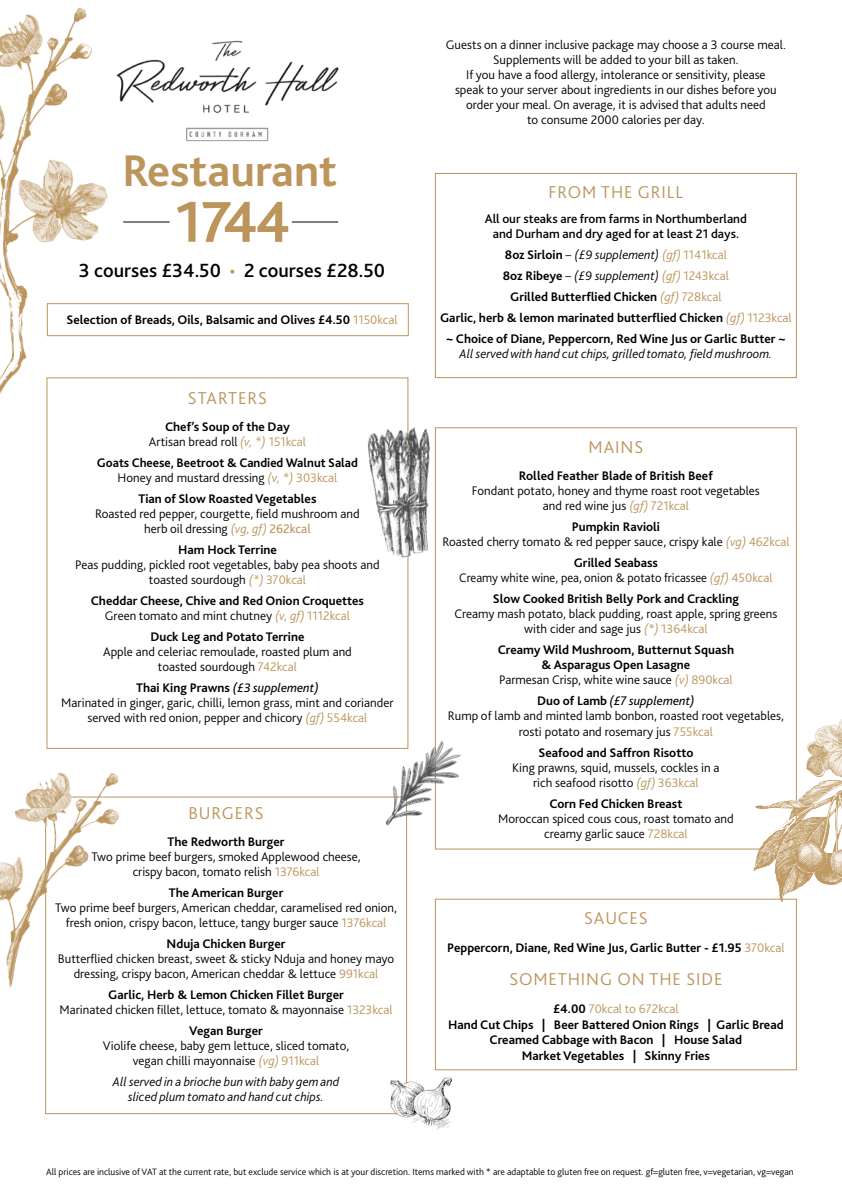
<style>
.page{position:relative;width:842px;height:1191px;background:#fff}
.page>*{position:absolute;margin:0;border:0;box-sizing:border-box;transform-origin:0 0}
.t1{font:700 60.1px "Bliss";color:#bc955c}
.t2{font:700 46.4px "Bliss";color:#bc955c}
.t3{font:500 20px "Bliss 2";color:#000}
.t4{font:300 18px "Bliss 2";letter-spacing:.05em;color:#bc955c}
.t5{font:300 13px/15px "Bliss 2";color:#000;text-align:center}
.t6{font:700 13px/15px "Bliss 2";color:#000;text-align:center}
.t7{font:italic 300 13px/15px "Bliss 2";color:#000;text-align:center}
.t8{font:500 13px/15px "Bliss 2";color:#000;text-align:center}
.t9{font:300 9.6px "Bliss 2";color:#000}
.s1{font-size:17px;color:#bc955c}
.s2{font-weight:300;color:#bc955c}
.s3{font-weight:300}
.s4{font-weight:300;font-style:italic;color:#bc955c}
.s5{font-style:italic;color:#bc955c}
.s6{font-weight:400;color:#bc955c}
.s7{color:#bc955c}
.s8{font-weight:700}
.s9{font-weight:400;font-style:italic}
.s10{font-weight:300;font-style:italic}
</style>
<div class="page">
<hr style="left:123px;top:222px;width:47px;height:1px;background:#000">
<hr style="left:292px;top:222px;width:46px;height:1px;background:#000">
<img style="left:130px;top:40px;width:209px;height:102px">
<div style="left:435px;top:173px;width:362px;height:205px;border:1px solid #bc955c"></div>
<div style="left:435px;top:899px;width:362px;height:171px;border:1px solid #bc955c"></div>
<img style="left:381px;top:733px;width:80px;height:99px">
<div style="left:47px;top:303px;width:361px;height:33px;border:1px solid #bc955c"></div>
<img style="left:0;top:7px;width:130px;height:400px">
<img style="left:0;top:717px;width:155px;height:290px">
<img style="left:744px;top:708px;width:98px;height:198px">
<img style="left:388px;top:1068px;width:66px;height:61px">
<img style="left:367px;top:420px;width:82px;height:143px">
<h2 class="t2" style="left:123px;top:146px;width:215px">Restaurant</h2>
<h1 class="t1" style="left:171px;top:191px;width:119px">1744</h1>
<h3 class="t3" style="left:79px;top:258px;width:308px">3 courses £34.50 <span class="s1">•</span> 2 courses £28.50</h3>
<p class="t6" style="left:67px;top:312px;width:333px">Selection of Breads, Oils, Balsamic and Olives £4.50 <span class="s2">1150kcal</span></p>
<h3 class="t4" style="left:188px;top:386px;width:80px">STARTERS</h3>
<p class="t6" style="left:149px;top:418px;width:158px">Chef’s Soup of the Day<br><span class="s3">Artisan bread roll</span> <span class="s4">(v, *)</span> <span class="s2">151kcal</span></p>
<p class="t6" style="left:97px;top:454px;width:263px">Goats Cheese, Beetroot &amp; Candied Walnut Salad<br><span class="s3">Honey and mustard dressing</span> <span class="s4">(v, *)</span> <span class="s2">303kcal</span></p>
<p class="t6" style="left:138px;top:490px;width:180px">Tian of Slow Roasted Vegetables</p>
<p class="t5" style="left:95px;top:505px;width:266px">Roasted red pepper, courgette, field mushroom and herb oil dressing <span class="s5">(vg, gf)</span> <span class="s6">262kcal</span></p>
<p class="t6" style="left:178px;top:541px;width:100px">Ham Hock Terrine</p>
<p class="t5" style="left:75px;top:556px;width:306px">Peas pudding, pickled root vegetables, baby pea shoots and toasted sourdough <span class="s5">(*)</span> <span class="s7">370kcal</span></p>
<p class="t6" style="left:91px;top:592px;width:275px">Cheddar Cheese, Chive and Red Onion Croquettes<br><span class="s3">Green tomato and mint chutney</span> <span class="s4">(v, gf)</span> <span class="s2">1112kcal</span></p>
<p class="t6" style="left:150px;top:628px;width:155px">Duck Leg and Potato Terrine</p>
<p class="t5" style="left:103px;top:643px;width:250px">Apple and celeriac remoulade, roasted plum and toasted sourdough <span class="s7">742kcal</span></p>
<p class="t5" style="left:61px;top:679px;width:334px"><span class="s8">Thai King Prawns</span> <span class="s9">(£3 supplement)<br></span>Marinated in ginger, garic, chilli, lemon grass, mint and coriander served with red onion, pepper and chicory <span class="s5">(gf)</span> <span class="s7">554kcal</span></p>
<h3 class="t4" style="left:188px;top:801px;width:77px">BURGERS</h3>
<p class="t6" style="left:168px;top:833px;width:119px">The Redworth Burger</p>
<p class="t5" style="left:91px;top:848px;width:271px">Two prime beef burgers, smoked Applewood cheese, crispy bacon, tomato relish <span class="s7">1376kcal</span></p>
<p class="t6" style="left:169px;top:884px;width:116px">The American Burger</p>
<p class="t5" style="left:55px;top:899px;width:343px">Two prime beef burgers, American cheddar, caramelised red onion, fresh onion, crispy bacon, lettuce, tangy burger sauce <span class="s7">1376kcal</span></p>
<p class="t6" style="left:167px;top:935px;width:121px">Nduja Chicken Burger</p>
<p class="t5" style="left:58px;top:950px;width:338px">Butterflied chicken breast, sweet &amp; sticky Nduja and honey mayo dressing, crispy bacon, American cheddar &amp; lettuce <span class="s7">991kcal</span></p>
<p class="t5" style="left:60px;top:986px;width:335px"><span class="s8">Garlic, Herb &amp; Lemon Chicken Fillet Burger<br></span>Marinated chicken fillet, lettuce, tomato &amp; mayonnaise <span class="s7">1323kcal</span></p>
<p class="t6" style="left:189px;top:1022px;width:75px">Vegan Burger</p>
<p class="t5" style="left:103px;top:1037px;width:248px">Violife cheese, baby gem lettuce, sliced tomato, vegan chilli mayonnaise <span class="s5">(vg)</span> <span class="s7">911kcal</span></p>
<p class="t7" style="left:113px;top:1073px;width:228px">All served in a brioche bun with baby gem and sliced plum tomato and hand cut chips.</p>
<p class="t5" style="left:446px;top:36px;width:341px">Guests on a dinner inclusive package may choose a 3 course meal.<br>Supplements will be added to your bill as taken.<br>If you have a food allergy, intolerance or sensitivity, please<br>speak to your server about ingredients in our dishes before you order your meal. On average, it is advised that adults need<br>to consume 2000 calories per day.</p>
<h3 class="t4" style="left:548px;top:181px;width:136px">FROM THE GRILL</h3>
<p class="t8" style="left:485px;top:211px;width:264px">All our steaks are from farms in Northumberland and Durham and dry aged for at least 21 days.</p>
<p class="t6" style="left:440px;top:244px;width:353px;line-height:21px">8oz Sirloin <span class="s3">–</span> <span class="s10">(£9 supplement)</span> <span class="s4">(gf)</span> <span class="s2">1141kcal<br></span>8oz Ribeye <span class="s3">–</span> <span class="s10">(£9 supplement)</span> <span class="s4">(gf)</span> <span class="s2">1243kcal<br></span>Grilled Butterflied Chicken <span class="s4">(gf)</span> <span class="s2">728kcal<br></span>Garlic, herb &amp; lemon marinated butterflied Chicken <span class="s4">(gf)</span> <span class="s2">1123kcal </span>~ Choice of Diane, Peppercorn, Red Wine Jus or Garlic Butter ~</p>
<p class="t7" style="left:460px;top:346px;width:314px">All served with hand cut chips, grilled tomato, field mushroom.</p>
<h3 class="t4" style="left:589px;top:436px;width:56px">MAINS</h3>
<p class="t6" style="left:519px;top:468px;width:195px">Rolled Feather Blade of British Beef</p>
<p class="t5" style="left:472px;top:483px;width:289px">Fondant potato, honey and thyme roast root vegetables and red wine jus <span class="s5">(gf)</span> <span class="s7">721kcal</span></p>
<p class="t5" style="left:442px;top:519px;width:349px"><span class="s8">Pumpkin Ravioli<br></span>Roasted cherry tomato &amp; red pepper sauce, crispy kale <span class="s5">(vg)</span> <span class="s7">462kcal</span></p>
<p class="t5" style="left:459px;top:555px;width:315px"><span class="s8">Grilled Seabass<br></span>Creamy white wine, pea, onion &amp; potato fricassee <span class="s5">(gf)</span> <span class="s7">450kcal</span></p>
<p class="t6" style="left:493px;top:591px;width:248px">Slow Cooked British Belly Pork and Crackling</p>
<p class="t5" style="left:454px;top:606px;width:325px">Creamy mash potato, black pudding, roast apple, spring greens with cider and sage jus <span class="s5">(*)</span> <span class="s7">1364kcal</span></p>
<p class="t6" style="left:498px;top:642px;width:238px">Creamy Wild Mushroom, Butternut Squash &amp; Asparagus Open Lasagne<br><span class="s3">Parmesan Crisp, white wine sauce</span> <span class="s4">(v)</span> <span class="s2">890kcal</span></p>
<p class="t5" style="left:448px;top:693px;width:338px"><span class="s8">Duo of Lamb</span> <span class="s9">(£7 supplement)<br></span>Rump of lamb and minted lamb bonbon, roasted root vegetables, rosti potato and rosemary jus <span class="s7">755kcal</span></p>
<p class="t6" style="left:538px;top:744px;width:156px">Seafood and Saffron Risotto</p>
<p class="t5" style="left:512px;top:759px;width:209px">King prawns, squid, mussels, cockles in a rich seafood risotto <span class="s5">(gf)</span> <span class="s7">363kcal</span></p>
<p class="t6" style="left:549px;top:795px;width:135px">Corn Fed Chicken Breast</p>
<p class="t5" style="left:498px;top:810px;width:237px">Moroccan spiced cous cous, roast tomato and creamy garlic sauce <span class="s7">728kcal</span></p>
<h3 class="t4" style="left:584px;top:907px;width:65px">SAUCES</h3>
<p class="t6" style="left:447px;top:939px;width:339px">Peppercorn, Diane, Red Wine Jus, Garlic Butter - £1.95 <span class="s2">370kcal</span></p>
<h3 class="t4" style="left:509px;top:968px;width:215px">SOMETHING ON THE SIDE</h3>
<p class="t6" style="left:448px;top:1000px;width:337px;line-height:15.6px">£4.00 <span class="s2">70kcal to 672kcal<br></span>Hand Cut Chips | Beer Battered Onion Rings | Garlic Bread Creamed Cabbage with Bacon | House Salad<br>Market Vegetables | Skinny Fries</p>
<p class="t9" style="left:46px;top:1165px;width:749px">All prices are inclusive of VAT at the current rate, but exclude service which is at your discretion. Items marked with * are adaptable to gluten free on request. gf=gluten free, v=vegetarian, vg=vegan</p>
</div>
